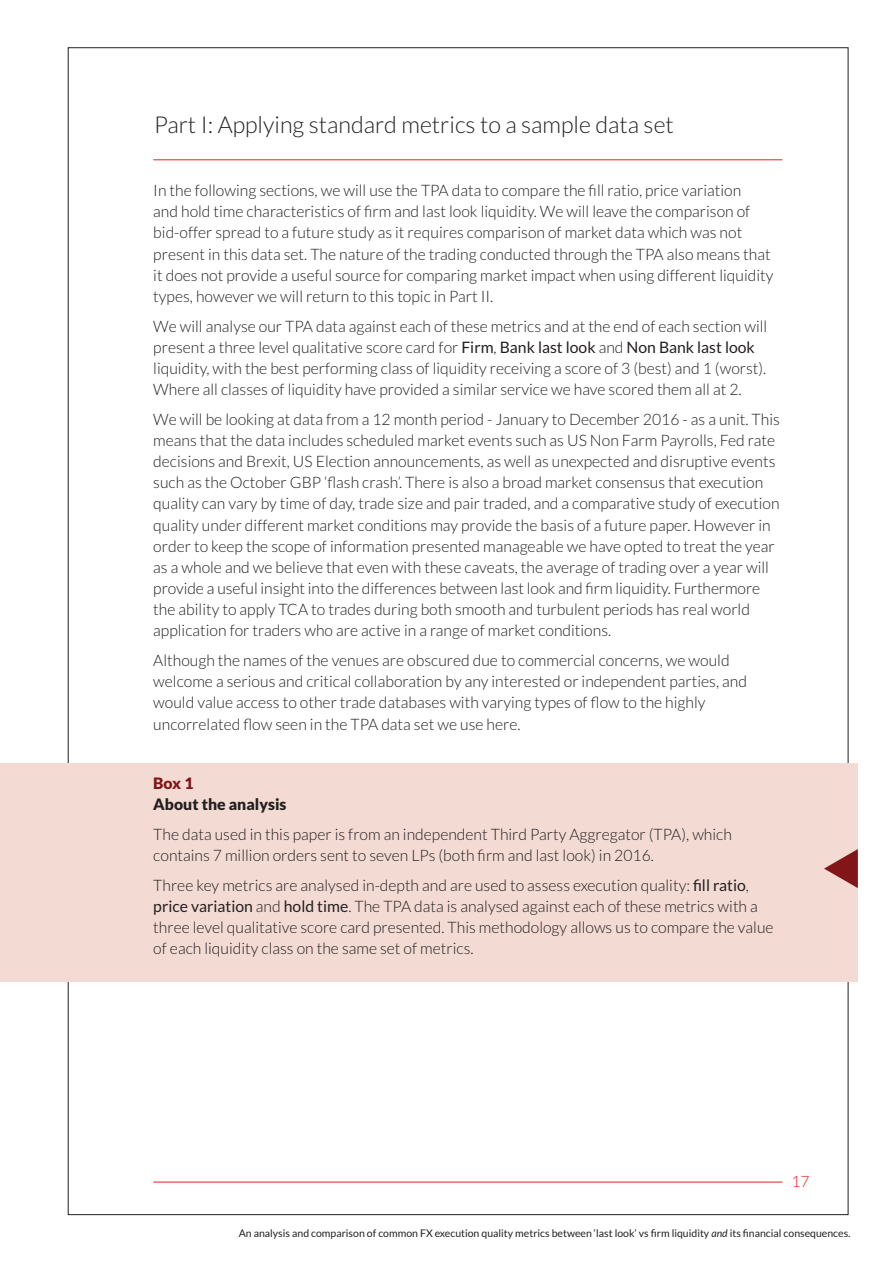
<style>
.page{position:relative;width:895px;height:1265px;background:#fff}
.page>*{position:absolute;margin:0;border:0;box-sizing:border-box;transform-origin:0 0}
.t1{font:46.5px "Lucida Grande";color:#811518}
.t2{font:300 23.25px "Lato";color:#231f20}
.t3{font:300 15.75px/21.1px "Lato";color:#231f20}
.t4{font:900 15.75px "Lato";color:#231f20}
.t5{font:900 15.75px "Lato";color:#811518}
.t6{font:300 15.6px "Lato";color:#ee1d23}
.t7{font:10.5px "Lato";color:#231f20}
.s1{font-weight:400}
.s2{font-style:italic}
</style>
<div class="page">
<hr style="left:153px;top:159px;width:629px;height:1px;background:#ee1d23">
<hr style="left:153px;top:1181px;width:629px;height:1px;background:#ee1d23">
<div style="left:1px;top:763px;width:857px;height:218px;background:#f3dad3"></div>
<h2 class="t2" style="left:154px;top:116px;width:521px">Part I: Applying standard metrics to a sample data set</h2>
<p class="t3" style="left:153px;top:181px;width:621px">In the following sections, we will use the TPA data to compare the fill ratio, price variation<br>and hold time characteristics of firm and last look liquidity. We will leave the comparison of bid-offer spread to a future study as it requires comparison of market data which was not present in this data set. The nature of the trading conducted through the TPA also means that it does not provide a useful source for comparing market impact when using different liquidity types, however we will return to this topic in Part II.</p>
<p class="t3" style="left:153px;top:317px;width:615px">We will analyse our TPA data against each of these metrics and at the end of each section will present a three level qualitative score card for <span class="s1">Firm</span>, <span class="s1">Bank last look</span> and <span class="s1">Non Bank last look </span>liquidity, with the best performing class of liquidity receiving a score of 3 (best) and 1 (worst).<br>Where all classes of liquidity have provided a similar service we have scored them all at 2.</p>
<p class="t3" style="left:153px;top:410px;width:628px">We will be looking at data from a 12 month period - January to December 2016 - as a unit. This means that the data includes scheduled market events such as US Non Farm Payrolls, Fed rate decisions and Brexit, US Election announcements, as well as unexpected and disruptive events such as the October GBP ‘flash crash’. There is also a broad market consensus that execution quality can vary by time of day, trade size and pair traded, and a comparative study of execution quality under different market conditions may provide the basis of a future paper. However in order to keep the scope of information presented manageable we have opted to treat the year as a whole and we believe that even with these caveats, the average of trading over a year will provide a useful insight into the differences between last look and firm liquidity. Furthermore the ability to apply TCA to trades during both smooth and turbulent periods has real world application for traders who are active in a range of market conditions.</p>
<p class="t3" style="left:153px;top:651px;width:595px">Although the names of the venues are obscured due to commercial concerns, we would welcome a serious and critical collaboration by any interested or independent parties, and would value access to other trade databases with varying types of flow to the highly uncorrelated flow seen in the TPA data set we use here.</p>
<p class="t5" style="left:153px;top:777px;width:42px">Box 1</p>
<p class="t4" style="left:153px;top:798px;width:135px">About the analysis</p>
<p class="t3" style="left:153px;top:825px;width:580px">The data used in this paper is from an independent Third Party Aggregator (TPA), which contains 7 million orders sent to seven LPs (both firm and last look) in 2016.</p>
<p class="t3" style="left:153px;top:875px;width:621px">Three key metrics are analysed in-depth and are used to assess execution quality: <span class="s1">fill ratio</span>, <span class="s1">price variation</span> and <span class="s1">hold time</span>. The TPA data is analysed against each of these metrics with a three level qualitative score card presented. This methodology allows us to compare the value of each liquidity class on the same set of metrics.</p>
<h1 class="t1" style="left:861px;top:893px;width:42px;rotate:-180deg">►</h1>
<p class="t6" style="left:791px;top:1175px;width:20px">17</p>
<p class="t7" style="left:239px;top:1228px;width:613px">An analysis and comparison of common FX execution quality metrics between ‘last look’ vs firm liquidity <span class="s2">and</span> its financial consequences.</p>
</div>
